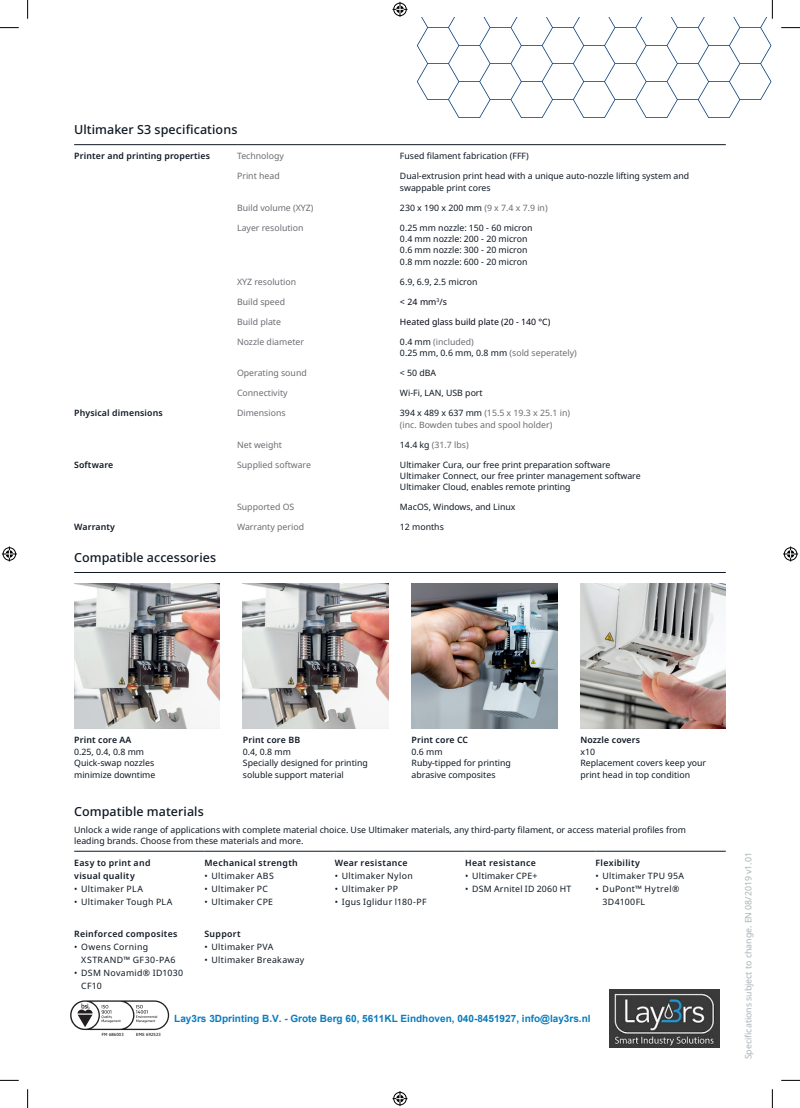
<style>
.page{position:relative;width:800px;height:1108px;background:#fff}
.page>*{position:absolute;margin:0;border:0;box-sizing:border-box;transform-origin:0 0}
.t1{font:500 12.5px "Noto Sans";letter-spacing:.005em;color:#0e1823}
.t2{font:700 10px "Arial";color:#0b7cbd}
.t3{font:8.75px/11.4px "Noto Sans";color:#0e1823}
.t4{font:8.75px/11.4px "Noto Sans";color:#6c6b73}
.t5{font:600 8.75px/13.1px "Noto Sans";letter-spacing:.03em;color:#0e1823}
.t6{font:8.75px/13.1px "Noto Sans";letter-spacing:.035em;color:#0e1823}
.t7{font:8.75px "Noto Sans";color:#a8b2b5}
.t8{font:8.75px "Noto Sans";color:#000212}
.t9{font:8.75px/13.1px "Noto Sans";letter-spacing:.04em;color:#0e1823}
.t10{font:8.75px "Noto Sans";letter-spacing:.03em;color:#0e1823}
.t11{font:8.75px "Noto Sans";letter-spacing:.025em;color:#0e1823}
.t12{font:8.75px "Noto Sans";letter-spacing:.02em;color:#0e1823}
.t13{font:4.12px "Tahoma";letter-spacing:.045em;color:#040503}
.s1{color:#6c6b73}
.s2{color:#0e1823}
</style>
<div class="page">
<svg style="left:70px;top:1000px;width:99px;height:30px"></svg>
<svg style="left:417px;top:17px;width:354px;height:101px"></svg>
<img style="left:74px;top:583px;width:145px;height:145px">
<img style="left:243px;top:583px;width:145px;height:145px">
<img style="left:411px;top:583px;width:146px;height:145px">
<img style="left:580px;top:583px;width:145px;height:145px">
<hr style="left:74px;top:144px;width:163px;height:1px;background:#0e1823">
<hr style="left:237px;top:144px;width:163px;height:1px;background:#0e1823">
<hr style="left:400px;top:144px;width:325px;height:1px;background:#0e1823">
<hr style="left:74px;top:572px;width:651px;height:1px;background:#0e1823">
<hr style="left:74px;top:851px;width:130px;height:1px;background:#0e1823">
<hr style="left:204px;top:851px;width:131px;height:1px;background:#0e1823">
<hr style="left:335px;top:851px;width:130px;height:1px;background:#0e1823">
<hr style="left:465px;top:851px;width:130px;height:1px;background:#0e1823">
<hr style="left:595px;top:851px;width:130px;height:1px;background:#0e1823">
<svg style="left:0;top:27px;width:19px;height:1px"></svg>
<svg style="left:781px;top:27px;width:18px;height:1px"></svg>
<svg style="left:0;top:1079px;width:19px;height:2px"></svg>
<svg style="left:781px;top:1079px;width:18px;height:2px"></svg>
<svg style="left:27px;top:0;width:1px;height:19px"></svg>
<svg style="left:27px;top:1089px;width:1px;height:19px"></svg>
<svg style="left:771px;top:0;width:1px;height:19px"></svg>
<svg style="left:771px;top:1089px;width:1px;height:19px"></svg>
<svg style="left:392px;top:2px;width:15px;height:15px"></svg>
<svg style="left:392px;top:1091px;width:15px;height:15px"></svg>
<svg style="left:2px;top:546px;width:15px;height:15px"></svg>
<svg style="left:783px;top:546px;width:14px;height:15px"></svg>
<img style="left:609px;top:989px;width:110px;height:58px">
<h1 class="t1" style="left:74px;top:121px;width:165px">Ultimaker S3 specifications</h1>
<p class="t5" style="left:74px;top:150px;width:137px">Printer and printing properties</p>
<p class="t4" style="left:237px;top:151px;width:48px">Technology</p>
<p class="t3" style="left:400px;top:151px;width:130px">Fused filament fabrication (FFF)</p>
<p class="t4" style="left:237px;top:171px;width:44px">Print head</p>
<p class="t3" style="left:400px;top:171px;width:290px">Dual-extrusion print head with a unique auto-nozzle lifting system and swappable print cores</p>
<p class="t4" style="left:237px;top:202px;width:78px">Build volume (XYZ)</p>
<p class="t3" style="left:400px;top:202px;width:149px">230 x 190 x 200 mm <span class="s1">(9 x 7.4 x 7.9 in)</span></p>
<p class="t4" style="left:237px;top:222px;width:68px">Layer resolution</p>
<p class="t3" style="left:400px;top:222px;width:134px">0.25 mm nozzle: 150 - 60 micron<br>0.4 mm nozzle: 200 - 20 micron<br>0.6 mm nozzle: 300 - 20 micron<br>0.8 mm nozzle: 600 - 20 micron</p>
<p class="t4" style="left:237px;top:276px;width:61px">XYZ resolution</p>
<p class="t3" style="left:400px;top:276px;width:79px">6.9, 6.9, 2.5 micron</p>
<p class="t4" style="left:237px;top:296px;width:50px">Build speed</p>
<p class="t8" style="left:400px;top:295px;width:49px">&lt; 24 mm<sup>3</sup>/s</p>
<p class="t4" style="left:237px;top:316px;width:45px">Build plate</p>
<p class="t8" style="left:400px;top:315px;width:152px">Heated glass build plate (20 - 140 °C)</p>
<p class="t4" style="left:237px;top:336px;width:68px">Nozzle diameter</p>
<p class="t4" style="left:400px;top:336px;width:178px"><span class="s2">0.4 mm</span> (included)<br><span class="s2">0.25 mm, 0.6 mm, 0.8 mm</span> (sold seperately)</p>
<p class="t4" style="left:237px;top:367px;width:71px">Operating sound</p>
<p class="t3" style="left:400px;top:367px;width:38px">&lt; 50 dBA</p>
<p class="t4" style="left:237px;top:387px;width:52px">Connectivity</p>
<p class="t3" style="left:400px;top:387px;width:84px">Wi-Fi, LAN, USB port</p>
<p class="t5" style="left:74px;top:406px;width:90px">Physical dimensions</p>
<p class="t4" style="left:237px;top:407px;width:50px">Dimensions</p>
<p class="t4" style="left:400px;top:407px;width:171px"><span class="s2">394 x 489 x 637 mm</span> (15.5 x 19.3 x 25.1 in) (inc. Bowden tubes and spool holder)</p>
<p class="t4" style="left:237px;top:439px;width:47px">Net weight</p>
<p class="t4" style="left:400px;top:439px;width:70px"><span class="s2">14.4 kg</span> (31.7 lbs)</p>
<p class="t5" style="left:74px;top:458px;width:41px">Software</p>
<p class="t4" style="left:237px;top:459px;width:75px">Supplied software</p>
<p class="t3" style="left:400px;top:459px;width:242px">Ultimaker Cura, our free print preparation software<br>Ultimaker Connect, our free printer management software<br>Ultimaker Cloud, enables remote printing</p>
<p class="t4" style="left:237px;top:501px;width:59px">Supported OS</p>
<p class="t3" style="left:400px;top:501px;width:117px">MacOS, Windows, and Linux</p>
<p class="t5" style="left:74px;top:521px;width:42px">Warranty</p>
<p class="t4" style="left:237px;top:521px;width:68px">Warranty period</p>
<p class="t3" style="left:400px;top:521px;width:45px">12 months</p>
<h1 class="t1" style="left:74px;top:548px;width:143px">Compatible accessories</h1>
<p class="t5" style="left:74px;top:734px;width:59px">Print core AA</p>
<p class="t3" style="left:74px;top:746px;width:83px">0.25, 0.4, 0.8 mm<br>Quick-swap nozzles minimize downtime</p>
<p class="t5" style="left:243px;top:734px;width:59px">Print core BB</p>
<p class="t3" style="left:243px;top:746px;width:126px">0.4, 0.8 mm<br>Specially designed for printing soluble support material</p>
<p class="t5" style="left:411px;top:734px;width:58px">Print core CC</p>
<p class="t3" style="left:411px;top:746px;width:101px">0.6 mm<br>Ruby-tipped for printing abrasive composites</p>
<p class="t5" style="left:580px;top:734px;width:61px">Nozzle covers</p>
<p class="t3" style="left:580px;top:746px;width:127px">x10<br>Replacement covers keep your print head in top condition</p>
<h1 class="t1" style="left:74px;top:803px;width:131px">Compatible materials</h1>
<p class="t3" style="left:74px;top:824px;width:613px">Unlock a wide range of applications with complete material choice. Use Ultimaker materials, any third-party filament, or access material profiles from leading brands. Choose from these materials and more.</p>
<p class="t5" style="left:74px;top:856px;width:78px">Easy to print and visual quality</p>
<p class="t6" style="left:74px;top:882px;width:70px">• Ultimaker PLA</p>
<p class="t6" style="left:74px;top:895px;width:100px">• Ultimaker Tough PLA</p>
<p class="t5" style="left:204px;top:856px;width:95px">Mechanical strength</p>
<p class="t6" style="left:204px;top:869px;width:71px">• Ultimaker ABS</p>
<p class="t6" style="left:204px;top:882px;width:65px">• Ultimaker PC</p>
<p class="t6" style="left:204px;top:895px;width:70px">• Ultimaker CPE</p>
<p class="t5" style="left:595px;top:856px;width:46px">Flexibility</p>
<p class="t6" style="left:595px;top:869px;width:90px">• Ultimaker TPU 95A</p>
<p class="t9" style="left:602px;top:882px;width:78px;text-indent:-7px">• DuPont™ Hytrel®<br>3D4100FL</p>
<p class="t5" style="left:335px;top:856px;width:74px">Wear resistance</p>
<p class="t6" style="left:335px;top:869px;width:79px">• Ultimaker Nylon</p>
<p class="t6" style="left:335px;top:882px;width:65px">• Ultimaker PP</p>
<p class="t10" style="left:335px;top:896px;width:93px">• Igus Iglidur l180-PF</p>
<p class="t5" style="left:465px;top:856px;width:72px">Heat resistance</p>
<p class="t12" style="left:465px;top:869px;width:74px">• Ultimaker CPE+</p>
<p class="t11" style="left:465px;top:882px;width:108px">• DSM Arnitel ID 2060 HT</p>
<p class="t5" style="left:74px;top:927px;width:105px">Reinforced composites</p>
<p class="t6" style="left:81px;top:940px;width:96px;text-indent:-7px">• Owens Corning<br>XSTRAND™ GF30-PA6</p>
<p class="t6" style="left:81px;top:966px;width:103px;text-indent:-7px">• DSM Novamid® ID1030<br>CF10</p>
<p class="t5" style="left:204px;top:927px;width:38px">Support</p>
<p class="t6" style="left:204px;top:940px;width:70px">• Ultimaker PVA</p>
<p class="t6" style="left:204px;top:953px;width:101px">• Ultimaker Breakaway</p>
<p class="t13" style="left:102px;top:1031px;width:23px">FM 686003</p>
<p class="t13" style="left:136px;top:1031px;width:26px">EMS 692523</p>
<p class="t2" style="left:174px;top:1011px;width:417px">Lay3rs 3Dprinting B.V. - Grote Berg 60, 5611KL Eindhoven, 040-8451927, info@lay3rs.nl</p>
<p class="t7" style="left:741px;top:1059px;width:209px;rotate:-90deg">Specifications subject to change. EN 08/2019 v1.01</p>
</div>
